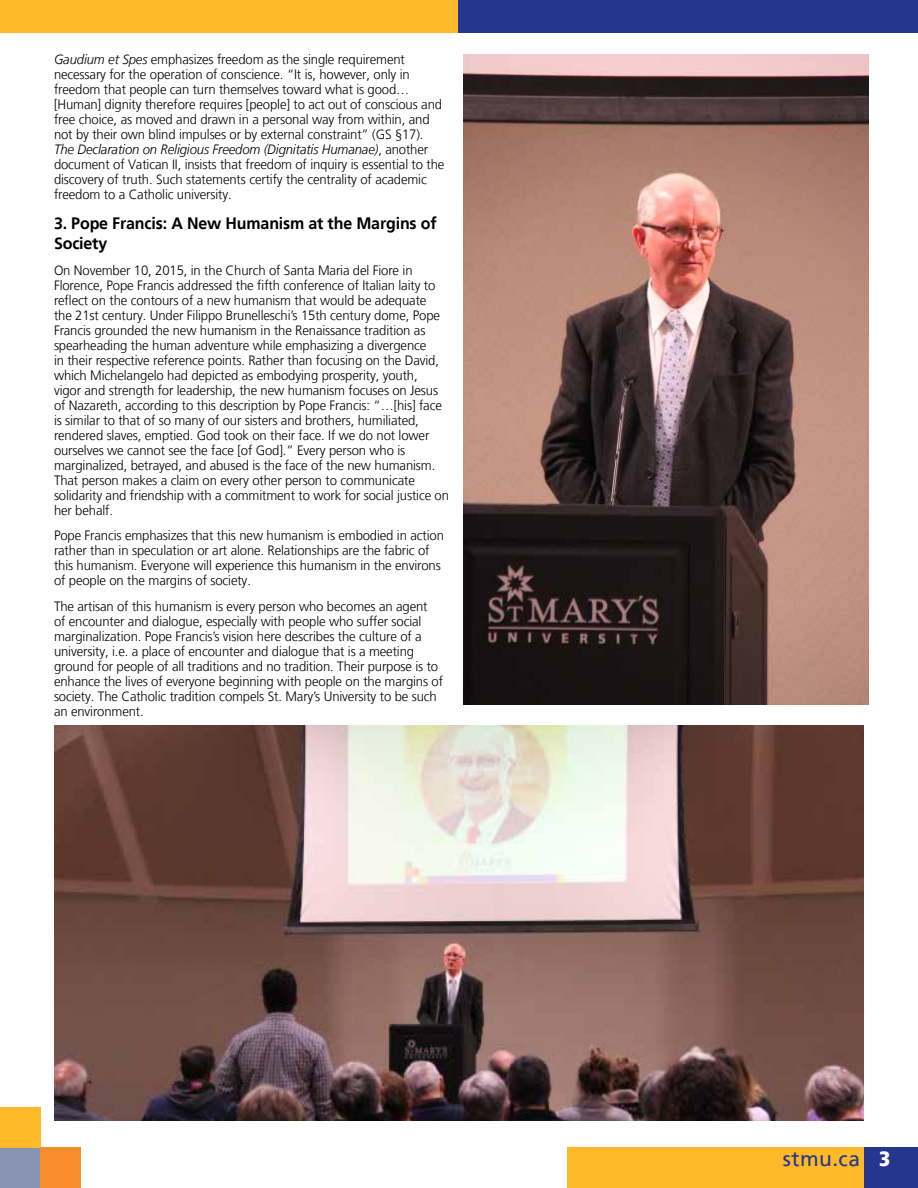
<style>
.page{position:relative;width:918px;height:1188px;background:#fff}
.page>*{position:absolute;margin:0;border:0;box-sizing:border-box;transform-origin:0 0}
.t1{font:21px "Frutiger LT";letter-spacing:.02em;color:#25368f}
.t2{font:700 16.5px/19.5px "Frutiger LT";letter-spacing:-.01em;color:#000}
.t3{font:300 13.5px/15px "Frutiger LT";letter-spacing:-.01em;color:#000}
.s1{font-style:italic}
.s2{font-weight:900;font-stretch:condensed;color:#fff}
</style>
<div class="page">
<div style="left:0;top:0;width:459px;height:33px;background:#fdb927"></div>
<div style="left:458px;top:0;width:460px;height:33px;background:#25368f"></div>
<div style="left:0;top:1147px;width:41px;height:41px;background:#8893b4"></div>
<div style="left:0;top:1107px;width:41px;height:40px;background:#fdb927"></div>
<div style="left:41px;top:1147px;width:40px;height:41px;background:#f78d2d"></div>
<div style="left:568px;top:1148px;width:296px;height:40px;background:#fdb927"></div>
<div style="left:864px;top:1148px;width:54px;height:40px;background:#25368f"></div>
<img style="left:464px;top:54px;width:404px;height:650px">
<img style="left:54px;top:726px;width:810px;height:394px">
<p class="t3" style="left:54px;top:52px;width:392px"><span class="s1">Gaudium et Spes</span> emphasizes freedom as the single requirement necessary for the operation of conscience. “It is, however, only in freedom that people can turn themselves toward what is good… [Human] dignity therefore requires [people] to act out of conscious and free choice, as moved and drawn in a personal way from within, and not by their own blind impulses or by external constraint” (GS §17).<br><span class="s1">The Declaration on Religious Freedom (Dignitatis Humanae)</span>, another document of Vatican II, insists that freedom of inquiry is essential to the discovery of truth. Such statements certify the centrality of academic freedom to a Catholic university.</p>
<p class="t2" style="left:54px;top:214px;width:384px">3. Pope Francis: A New Humanism at the Margins of<br>Society</p>
<p class="t3" style="left:54px;top:263px;width:397px">On November 10, 2015, in the Church of Santa Maria del Fiore in Florence, Pope Francis addressed the fifth conference of Italian laity to reflect on the contours of a new humanism that would be adequate<br>the 21st century. Under Filippo Brunelleschi’s 15th century dome, Pope Francis grounded the new humanism in the Renaissance tradition as spearheading the human adventure while emphasizing a divergence<br>in their respective reference points. Rather than focusing on the David, which Michelangelo had depicted as embodying prosperity, youth,<br>vigor and strength for leadership, the new humanism focuses on Jesus of Nazareth, according to this description by Pope Francis: “…[his] face is similar to that of so many of our sisters and brothers, humiliated, rendered slaves, emptied. God took on their face. If we do not lower ourselves we cannot see the face [of God].” Every person who is marginalized, betrayed, and abused is the face of the new humanism.<br>That person makes a claim on every other person to communicate solidarity and friendship with a commitment to work for social justice on her behalf.</p>
<p class="t3" style="left:54px;top:529px;width:391px">Pope Francis emphasizes that this new humanism is embodied in action rather than in speculation or art alone. Relationships are the fabric of this humanism. Everyone will experience this humanism in the environs of people on the margins of society.</p>
<p class="t3" style="left:54px;top:599px;width:391px">The artisan of this humanism is every person who becomes an agent<br>of encounter and dialogue, especially with people who suffer social marginalization. Pope Francis’s vision here describes the culture of a university, i.e. a place of encounter and dialogue that is a meeting ground for people of all traditions and no tradition. Their purpose is to enhance the lives of everyone beginning with people on the margins of society. The Catholic tradition compels St. Mary’s University to be such an environment.</p>
<h1 class="t1" style="left:783px;top:1147px;width:109px">stmu.ca <span class="s2">3</span></h1>
</div>
